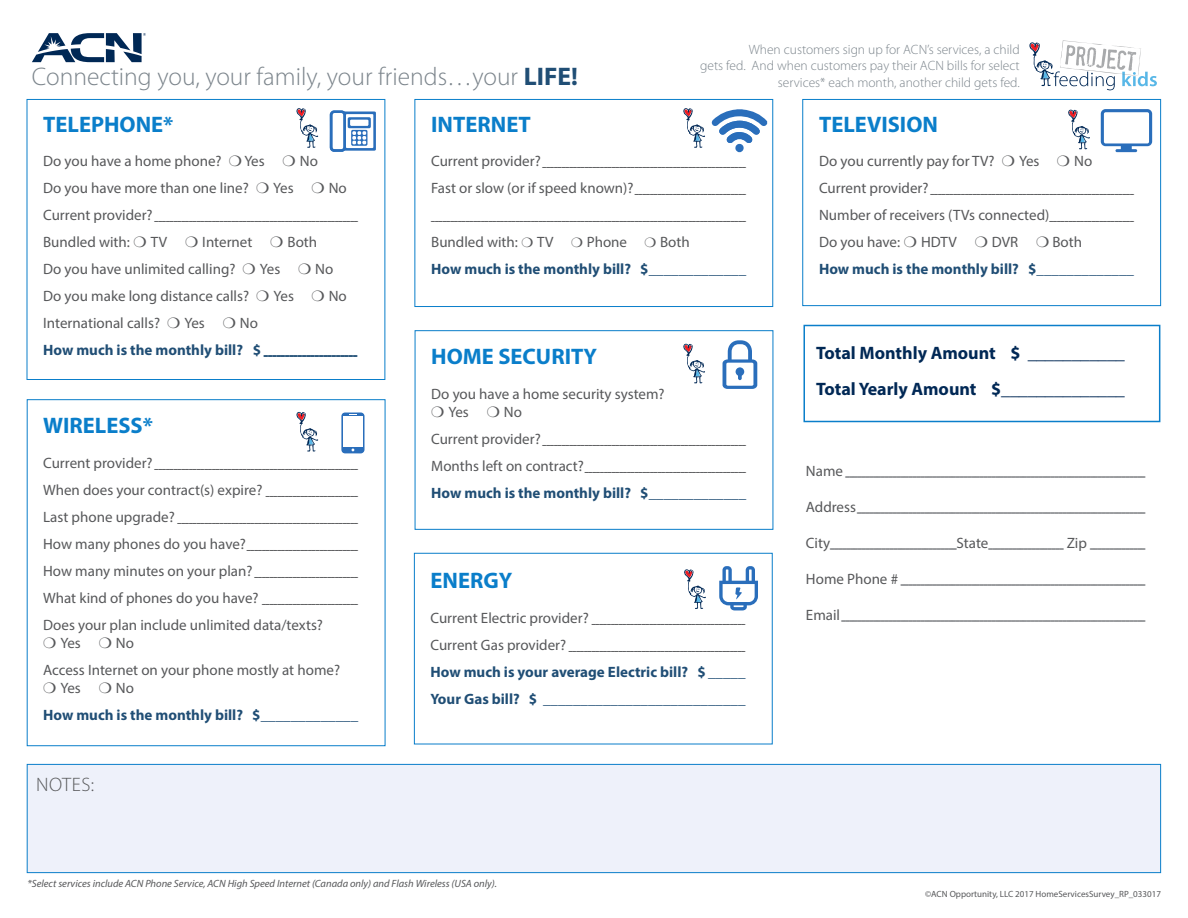
<style>
.page{position:relative;width:1188px;height:918px;background:#fff}
.page>*{position:absolute;margin:0;border:0;box-sizing:border-box;transform-origin:0 0}
.t1{font:300 25.5px "Myriad Pro";color:#7c858c}
.t2{font:700 22.5px "Myriad Pro";color:#0a7eca}
.t3{font:300 19.5px "Myriad Pro";letter-spacing:.025em;color:#57585a}
.t4{font:700 18px "Myriad Hebrew";color:#002855}
.t5{font:15px/27px "Neutra Text";color:#57585a}
.t6{font:700 15px "Neutra Text";color:#939598}
.t7{font:15px/18px "Myriad Pro";color:#57585a}
.t8{font:700 15px "Myriad Pro";color:#204e75}
.t9{font:300 13.5px/16.5px "Myriad Pro";color:#7c858c;text-align:right}
.t10{font:italic 10.5px "Myriad Pro";color:#57585a}
.t11{font:9px "Myriad Pro";color:#57585a}
.s1{font-weight:700;color:#204e75}
.s2{font-family:"Myriad Pro"}
.s3{font-family:"Neutra Text"}
.s4{font-family:"Myriad Pro";font-weight:700;color:#204e75}
.s5{font-family:"Myriad Pro";font-weight:400;color:#57585a}
</style>
<div class="page">
<div style="left:27px;top:99px;width:358px;height:281px;border:1px solid #0a7eca"></div>
<div style="left:415px;top:99px;width:358px;height:208px;border:1px solid #0a7eca"></div>
<div style="left:803px;top:99px;width:358px;height:207px;border:1px solid #0a7eca"></div>
<div style="left:27px;top:399px;width:358px;height:347px;border:1px solid #0a7eca"></div>
<div style="left:415px;top:330px;width:358px;height:200px;border:1px solid #0a7eca"></div>
<div style="left:414px;top:553px;width:358px;height:191px;border:1px solid #0a7eca"></div>
<svg style="left:32px;top:33px;width:114px;height:29px"></svg>
<div style="left:803px;top:325px;width:357px;height:97px;border:2px solid #0a7eca"></div>
<div style="left:27px;top:764px;width:1134px;height:109px;background:#eef1fa;border:1px solid #0a7eca"></div>
<svg style="left:296px;top:108px;width:22px;height:40px"></svg>
<svg style="left:683px;top:108px;width:22px;height:40px"></svg>
<svg style="left:1068px;top:110px;width:22px;height:40px"></svg>
<svg style="left:296px;top:412px;width:22px;height:40px"></svg>
<svg style="left:683px;top:344px;width:22px;height:40px"></svg>
<svg style="left:684px;top:569px;width:22px;height:40px"></svg>
<svg style="left:1029px;top:40px;width:128px;height:50px"></svg>
<svg style="left:330px;top:110px;width:46px;height:42px"></svg>
<svg style="left:341px;top:412px;width:24px;height:41px"></svg>
<svg style="left:712px;top:109px;width:55px;height:43px"></svg>
<svg style="left:723px;top:340px;width:34px;height:49px"></svg>
<svg style="left:719px;top:566px;width:39px;height:44px"></svg>
<svg style="left:1101px;top:109px;width:51px;height:37px"></svg>
<hr style="left:1115px;top:149px;width:22px;height:3px;background:#2a6ebb">
<div style="left:1121px;top:144px;width:11px;height:7px;background:#2a6ebb"></div>
<p class="t1" style="left:32px;top:63px;width:548px">Connecting you, your family, your friends…your <span class="s1">LIFE!</span></p>
<p class="t9" style="left:700px;top:41px;width:321px">When customers sign up for ACN’s services, a child<br>gets fed. And when customers pay their ACN bills for select services* each month, another child gets fed.</p>
<p class="t2" style="left:43px;top:110px;width:132px">TELEPHONE*</p>
<p class="t7" style="left:43px;top:152px;width:180px">Do you have a home phone?</p>
<p class="t7" style="left:244px;top:152px;width:22px">Yes</p>
<p class="t7" style="left:300px;top:152px;width:20px">No</p>
<p class="t7" style="left:43px;top:179px;width:207px">Do you have more than one line?</p>
<p class="t7" style="left:273px;top:179px;width:22px">Yes</p>
<p class="t7" style="left:329px;top:179px;width:20px">No</p>
<p class="t5" style="left:43px;top:201px;width:316px"><span class="s2">Current provider?</span> _____________________________________________________<br><span class="s2">Bundled with:</span></p>
<p class="t7" style="left:151px;top:233px;width:18px">TV</p>
<p class="t7" style="left:202px;top:233px;width:52px">Internet</p>
<p class="t7" style="left:287px;top:233px;width:31px">Both</p>
<p class="t7" style="left:43px;top:260px;width:194px">Do you have unlimited calling?</p>
<p class="t7" style="left:260px;top:260px;width:22px">Yes</p>
<p class="t7" style="left:315px;top:260px;width:20px">No</p>
<p class="t7" style="left:43px;top:287px;width:208px">Do you make long distance calls?</p>
<p class="t7" style="left:274px;top:287px;width:22px">Yes</p>
<p class="t7" style="left:329px;top:287px;width:20px">No</p>
<p class="t7" style="left:43px;top:314px;width:118px">International calls?</p>
<p class="t7" style="left:184px;top:314px;width:22px">Yes</p>
<p class="t7" style="left:240px;top:314px;width:20px">No</p>
<p class="t8" style="left:43px;top:340px;width:316px">How much is the monthly bill? $ <span class="s3">______________________</span></p>
<p class="t2" style="left:43px;top:411px;width:111px">WIRELESS*</p>
<p class="t5" style="left:43px;top:449px;width:316px;text-align:justify"><span class="s2">Current provider?</span> _____________________________________________________ <span class="s2">When does your contract(s) expire?</span> ________________________ <span class="s2">Last phone upgrade?</span> _______________________________________________ <span class="s2">How many phones do you have?</span>_____________________________ <span class="s2">How many minutes on your plan?</span> ___________________________ <span class="s2">What kind of phones do you have?</span> _________________________</p>
<p class="t7" style="left:60px;top:615px;width:264px;text-indent:-17px">Does your plan include unlimited data/texts?<br>Yes</p>
<p class="t7" style="left:116px;top:633px;width:20px">No</p>
<p class="t7" style="left:60px;top:660px;width:281px;text-indent:-17px">Access Internet on your phone mostly at home?<br>Yes</p>
<p class="t7" style="left:116px;top:678px;width:20px">No</p>
<p class="t8" style="left:43px;top:705px;width:316px">How much is the monthly bill? $_____________</p>
<p class="t3" style="left:36px;top:773px;width:60px">NOTES:</p>
<p class="t2" style="left:431px;top:110px;width:101px">INTERNET</p>
<p class="t5" style="left:431px;top:147px;width:316px"><span class="s2">Current provider?</span> _____________________________________________________<br><span class="s2">Fast or slow (or if speed known)?</span>_____________________________</p>
<p class="t5" style="left:431px;top:201px;width:316px">__________________________________________________________________________________<br><span class="s2">Bundled with:</span></p>
<p class="t7" style="left:537px;top:233px;width:18px">TV</p>
<p class="t7" style="left:587px;top:233px;width:42px">Phone</p>
<p class="t7" style="left:660px;top:233px;width:31px">Both</p>
<p class="t8" style="left:431px;top:259px;width:316px">How much is the monthly bill? $_____________</p>
<p class="t2" style="left:431px;top:342px;width:167px">HOME SECURITY</p>
<p class="t7" style="left:448px;top:384px;width:218px;text-indent:-17px">Do you have a home security system?<br>Yes</p>
<p class="t7" style="left:504px;top:402px;width:20px">No</p>
<p class="t5" style="left:431px;top:425px;width:316px"><span class="s2">Current provider?</span> _____________________________________________________<br><span class="s2">Months left on contract?</span>__________________________________________</p>
<p class="t8" style="left:431px;top:483px;width:316px">How much is the monthly bill? $_____________</p>
<p class="t2" style="left:431px;top:566px;width:83px">ENERGY</p>
<p class="t5" style="left:431px;top:604px;width:316px;text-align:justify"><span class="s2">Current Electric provider?</span> ________________________________________ <span class="s2">Current Gas provider?</span> ______________________________________________ <span class="s4">How much is your average Electric bill? $ _____</span></p>
<p class="t8" style="left:431px;top:689px;width:316px">Your Gas bill? $ ___________________________</p>
<p class="t10" style="left:27px;top:877px;width:471px">*Select services include ACN Phone Service, ACN High Speed Internet (Canada only) and Flash Wireless (USA only).</p>
<p class="t2" style="left:819px;top:110px;width:120px">TELEVISION</p>
<p class="t7" style="left:819px;top:152px;width:177px">Do you currently pay for TV?</p>
<p class="t7" style="left:1019px;top:152px;width:22px">Yes</p>
<p class="t7" style="left:1074px;top:152px;width:20px">No</p>
<p class="t5" style="left:819px;top:174px;width:316px;text-align:justify"><span class="s2">Current provider?</span> _____________________________________________________ <span class="s2">Number of receivers (TVs connected)</span>______________________ <span class="s2">Do you have:</span></p>
<p class="t7" style="left:921px;top:233px;width:37px">HDTV</p>
<p class="t7" style="left:992px;top:233px;width:28px">DVR</p>
<p class="t7" style="left:1052px;top:233px;width:31px">Both</p>
<p class="t8" style="left:819px;top:259px;width:316px">How much is the monthly bill? $_____________</p>
<p class="t4" style="left:816px;top:343px;width:310px">Total Monthly Amount $ ___________</p>
<p class="t4" style="left:816px;top:379px;width:310px">Total Yearly Amount $______________</p>
<p class="t6" style="left:806px;top:461px;width:341px"><span class="s5">Name</span> ____________________________________________________________________________</p>
<p class="t6" style="left:806px;top:497px;width:341px"><span class="s5">Address</span>_________________________________________________________________________</p>
<p class="t6" style="left:806px;top:533px;width:341px"><span class="s5">City</span>________________________________<span class="s5">State</span>___________________ <span class="s5">Zip</span> ______________</p>
<p class="t6" style="left:806px;top:569px;width:341px"><span class="s5">Home Phone #</span> ______________________________________________________________</p>
<p class="t6" style="left:806px;top:605px;width:341px"><span class="s5">Email</span>_____________________________________________________________________________</p>
<p class="t11" style="left:925px;top:889px;width:237px">©ACN Opportunity, LLC 2017 HomeServicesSurvey_RP_033017</p>
</div>
